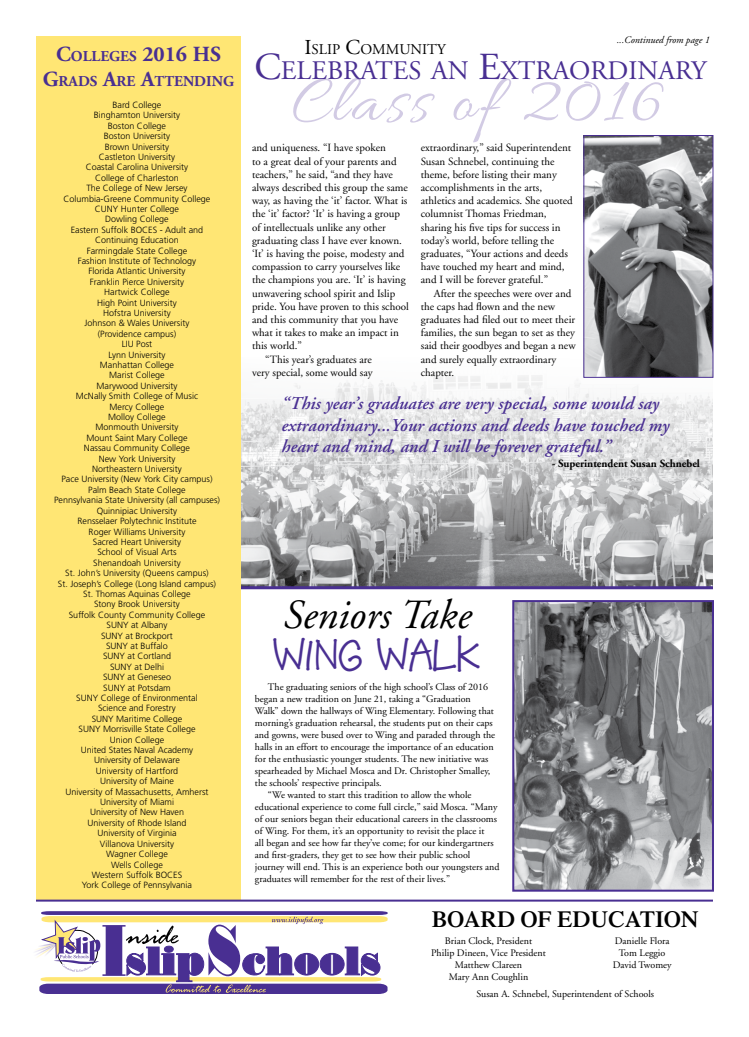
<style>
.page{position:relative;width:749px;height:1037px;background:#fff}
.page>*{position:absolute;margin:0;border:0;box-sizing:border-box;transform-origin:0 0}
.t1{font:68.2px "Allura";letter-spacing:.05em;color:#d2cbe4}
.t2{font:43.6px "Soup Bone";color:#492f92}
.t3{font:italic 41.4px "Adobe Garamond";color:#000}
.t4{font:26.7px "Adobe Garamond";color:#492f92}
.t5{font:600 23px "Times";color:#000}
.t6{font:700 21.5px "Adobe Garamond";color:#492f92}
.t7{font:italic 600 18px/21.6px "Adobe Garamond";color:#492f92}
.t8{font:700 15.1px "Adobe Garamond";color:#492f92}
.t9{font:14.9px "Adobe Garamond";color:#000}
.t10{font:11px/13.2px "Adobe Garamond";color:#000}
.t11{font:700 11px "Adobe Garamond";color:#000}
.t12{font:10px/12px "Adobe Garamond";color:#000;text-align:center}
.t13{font:italic 10px "Adobe Garamond";color:#000}
.t14{font:300 9px/10.4px "Frutiger";color:#000;text-align:center}
.s1{font-size:15.1px}
.s2{font-size:21.5px}
.s3{font-size:21.2px}
.s4{font-size:38.2px}
</style>
<div class="page">
<img style="left:240px;top:357px;width:473px;height:229px">
<hr style="left:215px;top:586px;width:498px;height:3px;background:#492f92">
<div style="left:36px;top:36px;width:204px;height:864px;background:#ffe674"></div>
<svg style="left:35px;top:911px;width:353px;height:83px"></svg>
<hr style="left:36px;top:899px;width:677px;height:2px;background:#492f92">
<img style="left:515px;top:603px;width:196px;height:286px">
<div style="left:512px;top:600px;width:202px;height:292px;border:2px solid #492f92"></div>
<img style="left:585px;top:137px;width:126px;height:239px">
<div style="left:583px;top:135px;width:130px;height:243px;border:1px solid #492f92"></div>
<h3 class="t6" style="left:56px;top:42px;width:165px">C<span class="s1">OLLEGES</span> 2016 HS</h3>
<h3 class="t8" style="left:43px;top:73px;width:193px"><span class="s2">G</span>RADS <span class="s2">A</span>RE <span class="s2">A</span>TTENDING</h3>
<p class="t14" style="left:54px;top:100px;width:167px">Bard College<br>Binghamton University<br>Boston College<br>Boston University<br>Brown University<br>Castleton University<br>Coastal Carolina University<br>College of Charleston<br>The College of New Jersey<br>Columbia-Greene Community College<br>CUNY Hunter College<br>Dowling College<br>Eastern Suffolk BOCES - Adult and<br>Continuing Education<br>Farmingdale State College<br>Fashion Institute of Technology<br>Florida Atlantic University<br>Franklin Pierce University<br>Hartwick College<br>High Point University<br>Hofstra University<br>Johnson &amp; Wales University<br>(Providence campus)<br>LIU Post<br>Lynn University<br>Manhattan College<br>Marist College<br>Marywood University<br>McNally Smith College of Music<br>Mercy College<br>Molloy College<br>Monmouth University<br>Mount Saint Mary College<br>Nassau Community College<br>New York University<br>Northeastern University<br>Pace University (New York City campus)<br>Palm Beach State College<br>Pennsylvania State University (all campuses)<br>Quinnipiac University<br>Rensselaer Polytechnic Institute<br>Roger Williams University<br>Sacred Heart University<br>School of Visual Arts<br>Shenandoah University<br>St. John’s University (Queens campus)<br>St. Joseph’s College (Long Island campus)<br>St. Thomas Aquinas College<br>Stony Brook University<br>Suffolk County Community College<br>SUNY at Albany<br>SUNY at Brockport<br>SUNY at Buffalo<br>SUNY at Cortland<br>SUNY at Delhi<br>SUNY at Geneseo<br>SUNY at Potsdam<br>SUNY College of Environmental<br>Science and Forestry<br>SUNY Maritime College<br>SUNY Morrisville State College<br>Union College<br>United States Naval Academy<br>University of Delaware<br>University of Hartford<br>University of Maine<br>University of Massachusetts, Amherst<br>University of Miami<br>University of New Haven<br>University of Rhode Island<br>University of Virginia<br>Villanova University<br>Wagner College<br>Wells College<br>Western Suffolk BOCES<br>York College of Pennsylvania</p>
<p class="t13" style="left:616px;top:35px;width:94px">...Continued from page 1</p>
<h3 class="t9" style="left:304px;top:41px;width:143px"><span class="s3">I</span>SLIP <span class="s3">C</span>OMMUNITY</h3>
<h3 class="t4" style="left:254px;top:56px;width:454px"><span class="s4">C</span>ELEBRATES AN <span class="s4">E</span>XTRAORDINARY</h3>
<h1 class="t1" style="left:292px;top:64px;width:374px">Class of 2016</h1>
<p class="t10" style="left:252px;top:142px;width:135px">and uniqueness. “I have spoken</p>
<p class="t10" style="left:252px;top:155px;width:146px">to a great deal of your parents and</p>
<p class="t10" style="left:252px;top:168px;width:142px">teachers,” he said, “and they have</p>
<p class="t10" style="left:252px;top:181px;width:157px">always described this group the same</p>
<p class="t10" style="left:252px;top:194px;width:157px">way, as having the ‘it’ factor. What is</p>
<p class="t10" style="left:252px;top:208px;width:149px">the ‘it’ factor? ‘It’ is having a group</p>
<p class="t10" style="left:252px;top:221px;width:135px">of intellectuals unlike any other</p>
<p class="t10" style="left:252px;top:234px;width:151px">graduating class I have ever known.</p>
<p class="t10" style="left:252px;top:247px;width:154px">‘It’ is having the poise, modesty and</p>
<p class="t10" style="left:252px;top:260px;width:150px">compassion to carry yourselves like</p>
<p class="t10" style="left:252px;top:274px;width:155px">the champions you are. ‘It’ is having</p>
<p class="t10" style="left:252px;top:287px;width:145px">unwavering school spirit and Islip</p>
<p class="t10" style="left:252px;top:300px;width:158px">pride. You have proven to this school</p>
<p class="t10" style="left:252px;top:313px;width:148px">and this community that you have</p>
<p class="t10" style="left:252px;top:326px;width:148px">what it takes to make an impact in</p>
<p class="t10" style="left:252px;top:340px;width:51px">this world.”</p>
<p class="t10" style="left:265px;top:353px;width:108px">“This year’s graduates are</p>
<p class="t10" style="left:252px;top:366px;width:122px">very special, some would say</p>
<p class="t10" style="left:421px;top:142px;width:154px">extraordinary,” said Superintendent Susan Schnebel, continuing the theme, before listing their many accomplishments in the arts, athletics and academics. She quoted columnist Thomas Friedman, sharing his five tips for success in today’s world, before telling the graduates, “Your actions and deeds have touched my heart and mind, and I will be forever grateful.”</p>
<p class="t10" style="left:421px;top:287px;width:156px;text-indent:13px">After the speeches were over and the caps had flown and the new graduates had filed out to meet their families, the sun began to set as they said their goodbyes and began a new and surely equally extraordinary chapter.</p>
<h3 class="t7" style="left:281px;top:393px;width:389px">“This year’s graduates are very special, some would say extraordinary...Your actions and deeds have touched my heart and mind, and I will be forever grateful.”</h3>
<p class="t11" style="left:552px;top:458px;width:150px">- Superintendent Susan Schnebel</p>
<h3 class="t3" style="left:282px;top:593px;width:189px">Seniors Take</h3>
<h2 class="t2" style="left:273px;top:633px;width:208px">Wing Walk</h2>
<p class="t12" style="left:268px;top:681px;width:222px">The graduating seniors of the high school’s Class of 2016</p>
<p class="t12" style="left:255px;top:693px;width:217px">began a new tradition on June 21, taking a “Graduation</p>
<p class="t12" style="left:255px;top:705px;width:240px">Walk” down the hallways of Wing Elementary. Following that</p>
<p class="t12" style="left:255px;top:717px;width:239px">morning’s graduation rehearsal, the students put on their caps</p>
<p class="t12" style="left:255px;top:729px;width:242px">and gowns, were bused over to Wing and paraded through the</p>
<p class="t12" style="left:255px;top:741px;width:240px">halls in an effort to encourage the importance of an education</p>
<p class="t12" style="left:255px;top:753px;width:235px">for the enthusiastic younger students. The new initiative was</p>
<p class="t12" style="left:255px;top:765px;width:237px">spearheaded by Michael Mosca and Dr. Christopher Smalley,</p>
<p class="t12" style="left:255px;top:777px;width:128px">the schools’ respective principals.</p>
<p class="t12" style="left:268px;top:789px;width:205px">“We wanted to start this tradition to allow the whole</p>
<p class="t12" style="left:255px;top:801px;width:244px">educational experience to come full circle,” said Mosca. “Many</p>
<p class="t12" style="left:255px;top:813px;width:244px">of our seniors began their educational careers in the classrooms</p>
<p class="t12" style="left:255px;top:825px;width:231px">of Wing. For them, it’s an opportunity to revisit the place it</p>
<p class="t12" style="left:255px;top:837px;width:240px">all began and see how far they’ve come; for our kindergartners</p>
<p class="t12" style="left:255px;top:849px;width:217px">and first-graders, they get to see how their public school</p>
<p class="t12" style="left:255px;top:861px;width:246px">journey will end. This is an experience both our youngsters and</p>
<p class="t12" style="left:255px;top:873px;width:197px">graduates will remember for the rest of their lives.”</p>
<h3 class="t5" style="left:432px;top:905px;width:268px">BOARD OF EDUCATION</h3>
<p class="t12" style="left:431px;top:935px;width:116px">Brian Clock, President<br>Philip Dineen, Vice President<br>Matthew Clareen<br>Mary Ann Coughlin</p>
<p class="t12" style="left:613px;top:935px;width:60px">Danielle Flora<br>Tom Leggio<br>David Twomey</p>
<p class="t12" style="left:476px;top:988px;width:179px">Susan A. Schnebel, Superintendent of Schools</p>
</div>
